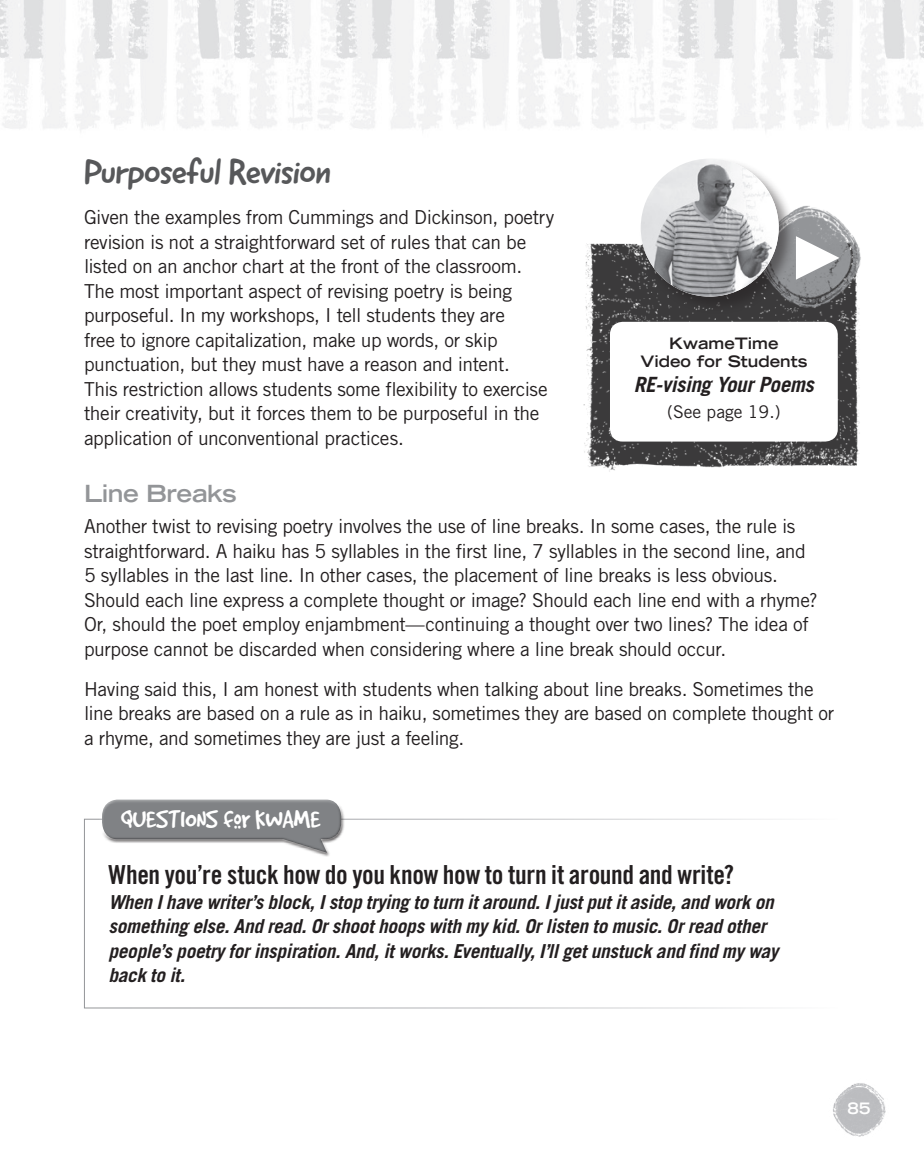
<style>
.page{position:relative;width:924px;height:1166px;background:#fff}
.page>*{position:absolute;margin:0;border:0;box-sizing:border-box;transform-origin:0 0}
.S3{font:35px "Good Dog New";letter-spacing:-.03em;color:#57585a}
.t1{font:28px "Good Dog Cool";color:#fff}
.Questions_for_Kwame{font:26.25px "Trade Gothic LT Std Bd Cn 20";letter-spacing:-.01em;color:#231f20}
.S2{font:700 expanded 23.62px "Trade Gothic LT Std";letter-spacing:-.02em;color:#939598}
.t2{font:italic 700 21px "Trade Gothic LT Std";letter-spacing:-.02em;color:#231f20}
.Body{font:19.25px/24.5px "Trade Gothic LT Std";letter-spacing:-.02em;color:#231f20}
.Questions_for_Kwame-2{font:italic 700 19.25px/24.5px "Trade Gothic LT Std";letter-spacing:-.015em;color:#231f20}
.t3{font:17.5px "Trade Gothic LT Std";color:#231f20}
.t4{font:700 expanded 15.75px/17.5px "Trade Gothic LT Std";color:#231f20;text-align:center}
.t5{font:700 expanded 15.75px "Trade Gothic LT Std";color:#fff}
</style>
<div class="page">
<img style="left:0;top:0;width:924px;height:131px">
<div style="left:84px;top:818px;width:757px;height:190px;border:1px solid #fff"></div>
<img style="left:583px;top:243px;width:277px;height:229px">
<img style="left:748px;top:206px;width:113px;height:117px">
<svg style="left:796px;top:236px;width:43px;height:44px"></svg>
<div style="left:639px;top:157px;width:157px;height:157px;background:#231f20;opacity:.5"></div>
<img style="left:641px;top:159px;width:138px;height:138px;border-radius:69px">
<div style="left:610px;top:322px;width:228px;height:119px;background:#fff;border-radius:13px"></div>
<div style="left:98px;top:795px;width:243px;height:50px;background:#fff;opacity:.75"></div>
<svg style="left:101px;top:802px;width:244px;height:54px;fill:#808285"></svg>
<img style="left:833px;top:1083px;width:53px;height:54px">
<p class="S3" style="left:84px;top:149px;width:249px">Purposeful Revision</p>
<p class="Body" style="left:84px;top:205px;width:472px">Given the examples from Cummings and Dickinson, poetry revision is not a straightforward set of rules that can be listed on an anchor chart at the front of the classroom.<br>The most important aspect of revising poetry is being purposeful. In my workshops, I tell students they are<br>free to ignore capitalization, make up words, or skip punctuation, but they must have a reason and intent.<br>This restriction allows students some flexibility to exercise their creativity, but it forces them to be purposeful in the application of unconventional practices.</p>
<p class="S2" style="left:84px;top:477px;width:154px">Line Breaks</p>
<p class="Body" style="left:84px;top:514px;width:735px">Another twist to revising poetry involves the use of line breaks. In some cases, the rule is straightforward. A haiku has 5 syllables in the first line, 7 syllables in the second line, and 5 syllables in the last line. In other cases, the placement of line breaks is less obvious.<br>Should each line express a complete thought or image? Should each line end with a rhyme?<br>Or, should the poet employ enjambment—continuing a thought over two lines? The idea of purpose cannot be discarded when considering where a line break should occur.</p>
<p class="Body" style="left:84px;top:676px;width:752px">Having said this, I am honest with students when talking about line breaks. Sometimes the line breaks are based on a rule as in haiku, sometimes they are based on complete thought or a rhyme, and sometimes they are just a feeling.</p>
<p class="t4" style="left:640px;top:334px;width:169px">KwameTime<br>Video for Students</p>
<p class="t2" style="left:634px;top:371px;width:181px">RE-vising Your Poems</p>
<p class="t3" style="left:667px;top:401px;width:115px">(See page 19.)</p>
<p class="t1" style="left:121px;top:804px;width:201px">QUESTIONS for KWAME</p>
<p class="Questions_for_Kwame" style="left:109px;top:858px;width:627px">When you’re stuck how do you know how to turn it around and write?</p>
<p class="Questions_for_Kwame-2" style="left:109px;top:889px;width:671px">When I have writer’s block, I stop trying to turn it around. I just put it aside, and work on something else. And read. Or shoot hoops with my kid. Or listen to music. Or read other people’s poetry for inspiration. And, it works. Eventually, I’ll get unstuck and find my way back to it.</p>
<p class="t5" style="left:847px;top:1098px;width:25px">85</p>
</div>
